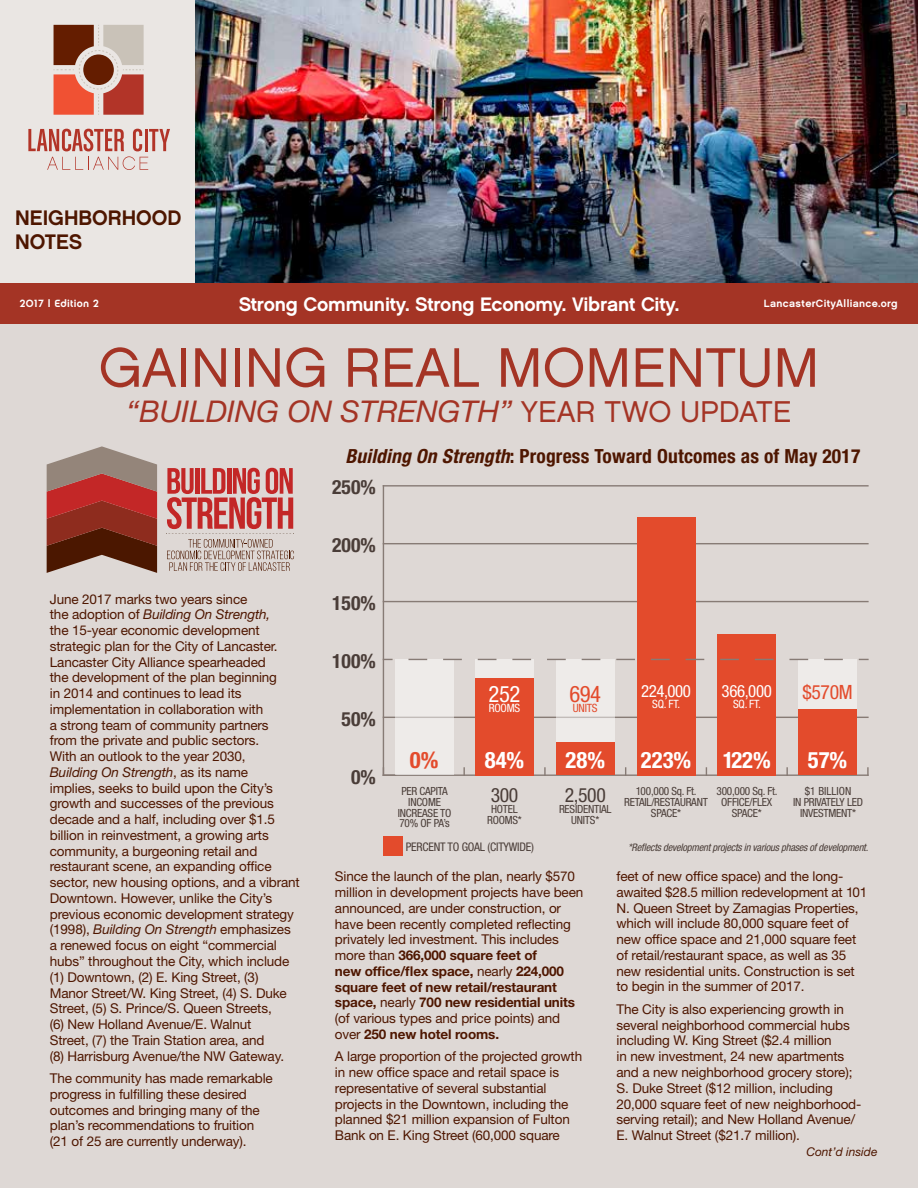
<style>
.page{position:relative;width:918px;height:1188px;background:#fff}
.page>*{position:absolute;margin:0;border:0;box-sizing:border-box;transform-origin:0 0}
.t1{font:55.5px "Chalet London Nineteen Sixty";color:#a43425}
.t2{font:italic 30px "Helvetica Neue LT Std";color:#a43425}
.t3{font:700 condensed 22.65px "Helvetica Neue LT Std";color:#fff}
.t4{font:condensed 22.65px "Helvetica Neue LT Std";color:#fff}
.t5{font:condensed 22.65px "Helvetica Neue LT Std";color:#e34b2c}
.t6{font:700 condensed 22.65px "Helvetica Neue LT Std";color:#e34b2c}
.t7{font:21px/24px "Chalet New York Nineteen Sixty";color:#4e1600}
.t8{font:700 condensed 19.65px "Helvetica Neue LT Std";color:#4a3d38}
.t9{font:condensed 19.65px "Helvetica Neue LT Std";letter-spacing:-.02em;color:#4a3d38}
.t10{font:condensed 19.65px "Helvetica Neue LT Std";color:#e34b2c}
.t11{font:700 condensed 19.5px "Helvetica Neue LT Std";letter-spacing:.01em;color:#4e1600}
.t12{font:19.5px "Chalet New York Nineteen Sixty";letter-spacing:-.01em;color:#fff}
.t13{font:condensed 16.95px "Helvetica Neue LT Std";letter-spacing:-.02em;color:#fff}
.t14{font:13.5px/15.8px "Helvetica Neue LT Std";letter-spacing:-.01em;color:#4e1600}
.t15{font:italic 12px "Helvetica Neue LT Std";color:#4e1600}
.t16{font:condensed 11.85px "Helvetica Neue LT Std";letter-spacing:-.02em;color:#4a3d38}
.t17{font:condensed 11.4px "Helvetica Neue LT Std";letter-spacing:-.02em;color:#fff}
.t18{font:condensed 11.4px "Helvetica Neue LT Std";letter-spacing:-.02em;color:#e34b2c}
.t19{font:condensed 11.25px/10.9px "Helvetica Neue LT Std";letter-spacing:-.02em;color:#4a3d38;text-align:center}
.t20{font:10.5px "Chalet New York Nineteen Sixty";letter-spacing:.03em;color:#fff}
.t21{font:10.5px "Chalet New York Nineteen Seventy";letter-spacing:.03em;color:#fff}
.t22{font:italic condensed 10.35px "Helvetica Neue LT Std";letter-spacing:-.02em;color:#4a3d38}
.s1{font-family:"Chalet London Nineteen Sixty";font-style:normal}
.s2{font-style:italic}
.s3{font-weight:700}
</style>
<div class="page">
<div style="left:0;top:324px;width:918px;height:864px;background:#ded8d5"></div>
<img style="left:195px;top:0;width:723px;height:284px">
<div style="left:0;top:0;width:195px;height:284px;background:#eae6e3"></div>
<svg style="left:28px;top:129px;width:142px;height:41px"></svg>
<svg style="left:54px;top:25px;width:90px;height:90px"></svg>
<div style="left:83px;top:54px;width:31px;height:31px;background:#641d00;border-radius:50%"></div>
<div style="left:0;top:284px;width:918px;height:40px;background:#a43425"></div>
<svg style="left:47px;top:446px;width:110px;height:127px;background:#985348"></svg>
<svg style="left:166px;top:468px;width:128px;height:103px"></svg>
<hr style="left:383px;top:774px;width:485px;height:2px;background:#877b75">
<svg style="left:463px;top:768px;width:2px;height:7px"></svg>
<svg style="left:544px;top:768px;width:2px;height:7px"></svg>
<svg style="left:786px;top:768px;width:2px;height:7px"></svg>
<svg style="left:867px;top:768px;width:2px;height:7px"></svg>
<hr style="left:383px;top:486px;width:1px;height:289px;background:#877b75">
<svg style="left:384px;top:768px;width:12px;height:7px"></svg>
<hr style="left:383px;top:717px;width:485px;height:1px;background:#877b75">
<hr style="left:383px;top:601px;width:485px;height:1px;background:#877b75">
<hr style="left:383px;top:543px;width:485px;height:1px;background:#877b75">
<hr style="left:383px;top:485px;width:485px;height:2px;background:#877b75">
<div style="left:396px;top:659px;width:58px;height:116px;background:#eeebe9"></div>
<div style="left:475px;top:659px;width:59px;height:116px;background:#eeebe9"></div>
<div style="left:556px;top:659px;width:58px;height:116px;background:#eeebe9"></div>
<div style="left:798px;top:659px;width:59px;height:116px;background:#eeebe9"></div>
<div style="left:475px;top:678px;width:59px;height:97px;background:#e34b2c"></div>
<div style="left:556px;top:743px;width:58px;height:32px;background:#e34b2c"></div>
<div style="left:637px;top:517px;width:58px;height:258px;background:#e34b2c"></div>
<div style="left:718px;top:634px;width:58px;height:141px;background:#e34b2c"></div>
<div style="left:798px;top:709px;width:59px;height:66px;background:#e34b2c"></div>
<svg style="left:409px;top:659px;width:434px;height:1px"></svg>
<div style="left:383px;top:837px;width:20px;height:19px;background:#e34b2c"></div>
<h3 class="t7" style="left:15px;top:206px;width:168px">NEIGHBORHOOD<br>NOTES</h3>
<h3 class="t12" style="left:239px;top:292px;width:442px">Strong Community. Strong Economy. Vibrant City.</h3>
<p class="t21" style="left:20px;top:297px;width:80px">2017 | Edition 2</p>
<p class="t20" style="left:764px;top:297px;width:135px">LancasterCityAlliance.org</p>
<h1 class="t1" style="left:99px;top:334px;width:722px">GAINING REAL MOMENTUM</h1>
<h2 class="t2" style="left:127px;top:393px;width:666px">“BUILDING ON STRENGTH” <span class="s1">YEAR TWO UPDATE</span></h2>
<h3 class="t11" style="left:346px;top:444px;width:516px"><span class="s2">Building On Strength</span>: Progress Toward Outcomes as of May 2017</h3>
<h3 class="t8" style="left:332px;top:475px;width:45px">250%</h3>
<p class="t14" style="left:50px;top:591px;width:252px">June 2017 marks two years since<br>the adoption of <span class="s2">Building On Strength,<br></span>the 15-year economic development strategic plan for the City of Lancaster.<br>Lancaster City Alliance spearheaded<br>the development of the plan beginning<br>in 2014 and continues to lead its implementation in collaboration with<br>a strong team of community partners<br>from the private and public sectors.<br>With an outlook to the year 2030,<br><span class="s2">Building On Strength</span>, as its name<br>implies, seeks to build upon the City’s growth and successes of the previous decade and a half, including over $1.5 billion in reinvestment, a growing arts community, a burgeoning retail and restaurant scene, an expanding office sector, new housing options, and a vibrant Downtown. However, unlike the City’s previous economic development strategy (1998), <span class="s2">Building On Strength</span> emphasizes a renewed focus on eight “commercial hubs” throughout the City, which include (1) Downtown, (2) E. King Street, (3)<br>Manor Street/W. King Street, (4) S. Duke Street, (5) S. Prince/S. Queen Streets,<br>(6) New Holland Avenue/E. Walnut<br>Street, (7) the Train Station area, and<br>(8) Harrisburg Avenue/the NW Gateway.</p>
<p class="t14" style="left:50px;top:1070px;width:225px">The community has made remarkable progress in fulfilling these desired outcomes and bringing many of the plan’s recommendations to fruition (21 of 25 are currently underway).</p>
<h3 class="t8" style="left:332px;top:533px;width:45px">200%</h3>
<h3 class="t8" style="left:332px;top:591px;width:45px">150%</h3>
<h3 class="t8" style="left:332px;top:649px;width:45px">100%</h3>
<h3 class="t8" style="left:342px;top:707px;width:36px">50%</h3>
<h3 class="t8" style="left:351px;top:765px;width:26px">0%</h3>
<h3 class="t4" style="left:489px;top:680px;width:33px">252</h3>
<p class="t17" style="left:489px;top:702px;width:33px">ROOMS</p>
<h3 class="t6" style="left:410px;top:746px;width:30px">0%</h3>
<h3 class="t3" style="left:485px;top:746px;width:41px">84%</h3>
<h3 class="t5" style="left:569px;top:680px;width:33px">694</h3>
<p class="t18" style="left:573px;top:702px;width:26px">UNITS</p>
<p class="t13" style="left:641px;top:681px;width:51px">224,000</p>
<h3 class="t10" style="left:802px;top:681px;width:52px">$570M</h3>
<p class="t17" style="left:652px;top:697px;width:29px">SQ. FT.</p>
<p class="t13" style="left:722px;top:681px;width:52px">366,000</p>
<p class="t17" style="left:733px;top:697px;width:29px">SQ. FT.</p>
<h3 class="t3" style="left:566px;top:746px;width:41px">28%</h3>
<h3 class="t3" style="left:641px;top:746px;width:52px">223%</h3>
<h3 class="t3" style="left:723px;top:746px;width:50px">122%</h3>
<h3 class="t3" style="left:808px;top:746px;width:41px">57%</h3>
<p class="t19" style="left:624px;top:785px;width:85px">100,000 Sq. Ft.<br>RETAIL/RESTAURANT<br>SPACE*</p>
<p class="t19" style="left:716px;top:785px;width:63px">300,000 Sq. Ft.<br>OFFICE/FLEX<br>SPACE*</p>
<p class="t19" style="left:793px;top:785px;width:71px">$1 BILLION<br>IN PRIVATELY LED<br>INVESTMENT*</p>
<p class="t19" style="left:398px;top:785px;width:55px">PER CAPITA<br>INCOME<br>INCREASE TO<br>70% OF PA’s</p>
<p class="t16" style="left:406px;top:840px;width:130px">PERCENT TO GOAL (CITYWIDE)</p>
<p class="t22" style="left:628px;top:841px;width:242px">*Reflects development projects in various phases of development.</p>
<h3 class="t9" style="left:491px;top:783px;width:29px">300</h3>
<p class="t19" style="left:487px;top:803px;width:36px">HOTEL<br>ROOMS*</p>
<h3 class="t9" style="left:565px;top:783px;width:42px">2,500</h3>
<p class="t19" style="left:559px;top:803px;width:54px">RESIDENTIAL<br>UNITS*</p>
<p class="t14" style="left:335px;top:868px;width:250px">Since the launch of the plan, nearly $570 million in development projects have been announced, are under construction, or have been recently completed reflecting privately led investment. This includes more than <span class="s3">366,000 square feet of<br>new office/flex space,</span> nearly <span class="s3">224,000 square feet of new retail/restaurant space,</span> nearly <span class="s3">700 new residential units </span>(of various types and price points) and over <span class="s3">250 new hotel rooms.</span></p>
<p class="t14" style="left:335px;top:1049px;width:249px">A large proportion of the projected growth in new office space and retail space is representative of several substantial projects in the Downtown, including the planned $21 million expansion of Fulton Bank on E. King Street (60,000 square</p>
<p class="t14" style="left:616px;top:868px;width:252px">feet of new office space) and the long&shy;awaited $28.5 million redevelopment at 101<br>N. Queen Street by Zamagias Properties, which will include 80,000 square feet of new office space and 21,000 square feet of retail/restaurant space, as well as 35 new residential units. Construction is set to begin in the summer of 2017.</p>
<p class="t14" style="left:616px;top:1001px;width:246px">The City is also experiencing growth in several neighborhood commercial hubs including W. King Street ($2.4 million<br>in new investment, 24 new apartments and a new neighborhood grocery store); S. Duke Street ($12 million, including 20,000 square feet of new neighborhood&shy;serving retail); and New Holland Avenue/ E. Walnut Street ($21.7 million).</p>
<p class="t15" style="left:806px;top:1145px;width:73px">Cont’d inside</p>
</div>
